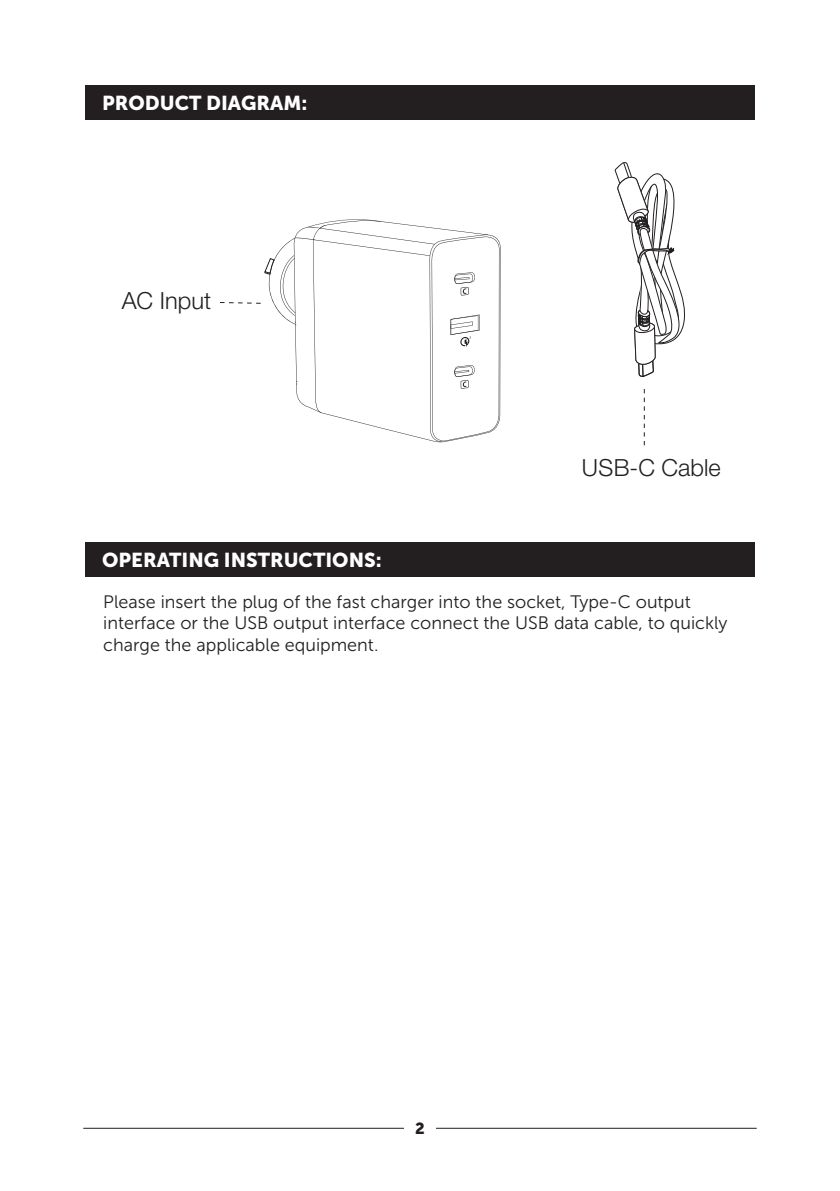
<style>
.page{position:relative;width:840px;height:1191px;background:#fff}
.page>*{position:absolute;margin:0;border:0;box-sizing:border-box;transform-origin:0 0}
.t1{font:300 23.6px "Helvetica Neue LT Pro";color:#231f20}
.t2{font:20px "Museo Sans 900";color:#fff}
.t3{font:18px/21.6px "Museo Sans 300";color:#231f20}
.t4{font:16px "Museo Sans 900";color:#231f20}
</style>
<div class="page">
<hr style="left:83px;top:1128px;width:321px;height:1px;background:#231f20">
<hr style="left:436px;top:1128px;width:320px;height:1px;background:#231f20">
<div style="left:85px;top:85px;width:669px;height:35px;background:#231f20"></div>
<div style="left:85px;top:542px;width:669px;height:35px;background:#231f20"></div>
<svg style="left:614px;top:162px;width:71px;height:215px"></svg>
<svg style="left:643px;top:389px;width:1px;height:56px"></svg>
<svg style="left:220px;top:219px;width:280px;height:223px"></svg>
<p class="t2" style="left:102px;top:92px;width:207px">PRODUCT DIAGRAM:</p>
<p class="t1" style="left:122px;top:286px;width:91px">AC Input</p>
<p class="t1" style="left:581px;top:453px;width:140px">USB-C Cable</p>
<p class="t2" style="left:102px;top:549px;width:281px">OPERATING INSTRUCTIONS:</p>
<p class="t3" style="left:103px;top:591px;width:625px">Please insert the plug of the fast charger into the socket, Type-C output interface or the USB output interface connect the USB data cable, to quickly charge the applicable equipment.</p>
<p class="t4" style="left:415px;top:1119px;width:11px">2</p>
</div>
